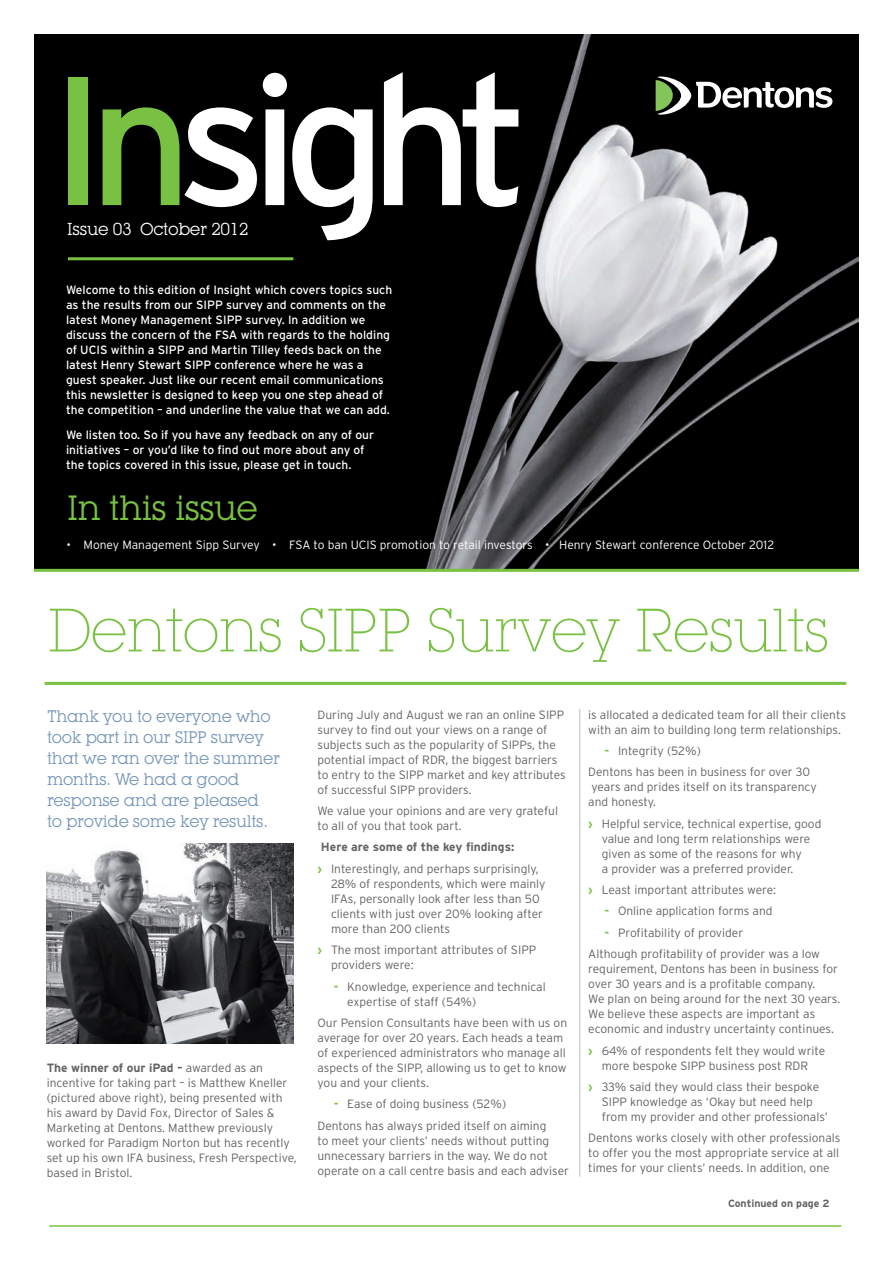
<style>
.page{position:relative;width:893px;height:1263px;background:#fff}
.page>*{position:absolute;margin:0;border:0;box-sizing:border-box;transform-origin:0 0}
.t1{font:182.25px "Interstate";letter-spacing:-.09em;color:#fff}
._2nd_header_style{font:300 60px "Lubalin Graph IT Cby BT Xtra";letter-spacing:-.02em;color:#79c142}
._2nd_header_style-2{font:34.5px "Lubalin Graph IT Cby BT";letter-spacing:-.02em;color:#79c142}
.t2{font:16.95px "Lubalin Graph IT Cby BT";letter-spacing:-.02em;color:#fff}
.t3{font:16.5px/21px "Lubalin Graph IT Cby BT";letter-spacing:-.02em;color:#7997b9}
.Bullets{font:300 12px/15px "Interstate";color:#636366}
.Body{font:12px/15px "Interstate";color:#fff}
.t4{font:300 12px "Interstate";color:#fff}
.Bullets-2{font:700 12px "Interstate";color:#636366}
.t5{font:700 10.5px "Interstate";color:#636366}
.s1{color:#79c142}
.s2{font-weight:700;color:#79c142}
.s3{font-weight:700}
</style>
<div class="page">
<img style="left:34px;top:34px;width:825px;height:535px">
<hr style="left:49px;top:1225px;width:792px;height:2px;background:#79c142">
<svg style="left:656px;top:75px;width:177px;height:41px"></svg>
<hr style="left:68px;top:257px;width:225px;height:3px;background:#79c142">
<hr style="left:579px;top:709px;width:1px;height:468px;background:#bcbdc0">
<hr style="left:34px;top:569px;width:825px;height:3px;background:#79c142">
<img style="left:47px;top:843px;width:246px;height:201px">
<hr style="left:45px;top:682px;width:801px;height:3px;background:#79c142">
<p class="t1" style="left:51px;top:39px;width:481px"><span class="s1">In</span>sight</p>
<p class="t2" style="left:67px;top:219px;width:183px">Issue 03 October 2012</p>
<p class="Body" style="left:66px;top:282px;width:328px">Welcome to this edition of Insight which covers topics such as the results from our SIPP survey and comments on the latest Money Management SIPP survey. In addition we discuss the concern of the FSA with regards to the holding of UCIS within a SIPP and Martin Tilley feeds back on the latest Henry Stewart SIPP conference where he was a guest speaker. Just like our recent email communications this newsletter is designed to keep you one step ahead of the competition – and underline the value that we can add.</p>
<p class="Body" style="left:66px;top:428px;width:310px">We listen too. So if you have any feedback on any of our initiatives – or you’d like to find out more about any of the topics covered in this issue, please get in touch.</p>
<p class="_2nd_header_style-2" style="left:67px;top:487px;width:192px">In this issue</p>
<p class="t4" style="left:67px;top:538px;width:709px">• Money Management Sipp Survey • FSA to ban UCIS promotion to retail investors • Henry Stewart conference October 2012</p>
<p class="_2nd_header_style" style="left:47px;top:594px;width:784px">Dentons SIPP Survey Results</p>
<p class="t3" style="left:47px;top:705px;width:234px">Thank you to everyone who took part in our SIPP survey that we ran over the summer months. We had a good response and are pleased<br>to provide some key results.</p>
<p class="Bullets" style="left:317px;top:707px;width:250px">During July and August we ran an online SIPP survey to find out your views on a range of subjects such as the popularity of SIPPs, the potential impact of RDR, the biggest barriers to entry to the SIPP market and key attributes of successful SIPP providers.</p>
<p class="Bullets" style="left:317px;top:803px;width:242px">We value your opinions and are very grateful to all of you that took part.</p>
<p class="Bullets-2" style="left:321px;top:840px;width:195px">Here are some of the key findings:</p>
<p class="Bullets" style="left:331px;top:861px;width:216px;text-indent:-14px"><span class="s2">›</span> Interestingly, and perhaps surprisingly, 28% of respondents, which were mainly IFAs, personally look after less than 50 clients with just over 20% looking after more than 200 clients</p>
<p class="Bullets" style="left:331px;top:942px;width:207px;text-indent:-14px"><span class="s2">›</span> The most important attributes of SIPP providers were:</p>
<p class="Bullets" style="left:347px;top:979px;width:200px;text-indent:-14px"><span class="s2">-</span> Knowledge, experience and technical expertise of staff (54%)</p>
<p class="Bullets" style="left:317px;top:1015px;width:251px">Our Pension Consultants have been with us on average for over 20 years. Each heads a team of experienced administrators who manage all aspects of the SIPP, allowing us to get to know you and your clients.</p>
<p class="Bullets" style="left:334px;top:1096px;width:174px"><span class="s2">-</span> Ease of doing business (52%)</p>
<p class="Bullets" style="left:317px;top:1118px;width:253px">Dentons has always prided itself on aiming<br>to meet your clients’ needs without putting unnecessary barriers in the way. We do not operate on a call centre basis and each adviser</p>
<p class="Bullets" style="left:47px;top:1060px;width:252px"><span class="s3">The winner of our iPad –</span> awarded as an incentive for taking part – is Matthew Kneller (pictured above right), being presented with his award by David Fox, Director of Sales &amp; Marketing at Dentons. Matthew previously worked for Paradigm Norton but has recently set up his own IFA business, Fresh Perspective, based in Bristol.</p>
<p class="Bullets" style="left:588px;top:707px;width:259px">is allocated a dedicated team for all their clients with an aim to building long term relationships.</p>
<p class="Bullets" style="left:604px;top:743px;width:98px"><span class="s2">-</span> Integrity (52%)</p>
<p class="Bullets" style="left:588px;top:764px;width:230px">Dentons has been in business for over 30 years and prides itself on its transparency and honesty.</p>
<p class="Bullets" style="left:602px;top:816px;width:221px;text-indent:-14px"><span class="s2">›</span> Helpful service, technical expertise, good value and long term relationships were given as some of the reasons for why<br>a provider was a preferred provider.</p>
<p class="Bullets" style="left:588px;top:882px;width:189px"><span class="s2">›</span> Least important attributes were:</p>
<p class="Bullets" style="left:604px;top:904px;width:170px"><span class="s2">-</span> Online application forms and</p>
<p class="Bullets" style="left:604px;top:925px;width:140px"><span class="s2">-</span> Profitability of provider</p>
<p class="Bullets" style="left:588px;top:946px;width:254px">Although profitability of provider was a low requirement, Dentons has been in business for over 30 years and is a profitable company.<br>We plan on being around for the next 30 years.<br>We believe these aspects are important as economic and industry uncertainty continues.</p>
<p class="Bullets" style="left:588px;top:1043px;width:239px;text-align:center"><span class="s2">›</span> 64% of respondents felt they would write more bespoke SIPP business post RDR</p>
<p class="Bullets" style="left:602px;top:1079px;width:228px;text-indent:-14px"><span class="s2">›</span> 33% said they would class their bespoke<br>SIPP knowledge as ‘Okay but need help from my provider and other professionals’</p>
<p class="Bullets" style="left:588px;top:1130px;width:254px;text-align:justify">Dentons works closely with other professionals to offer you the most appropriate service at all times for your clients’ needs. In addition, one</p>
<p class="t5" style="left:728px;top:1197px;width:103px">Continued on page 2</p>
</div>
